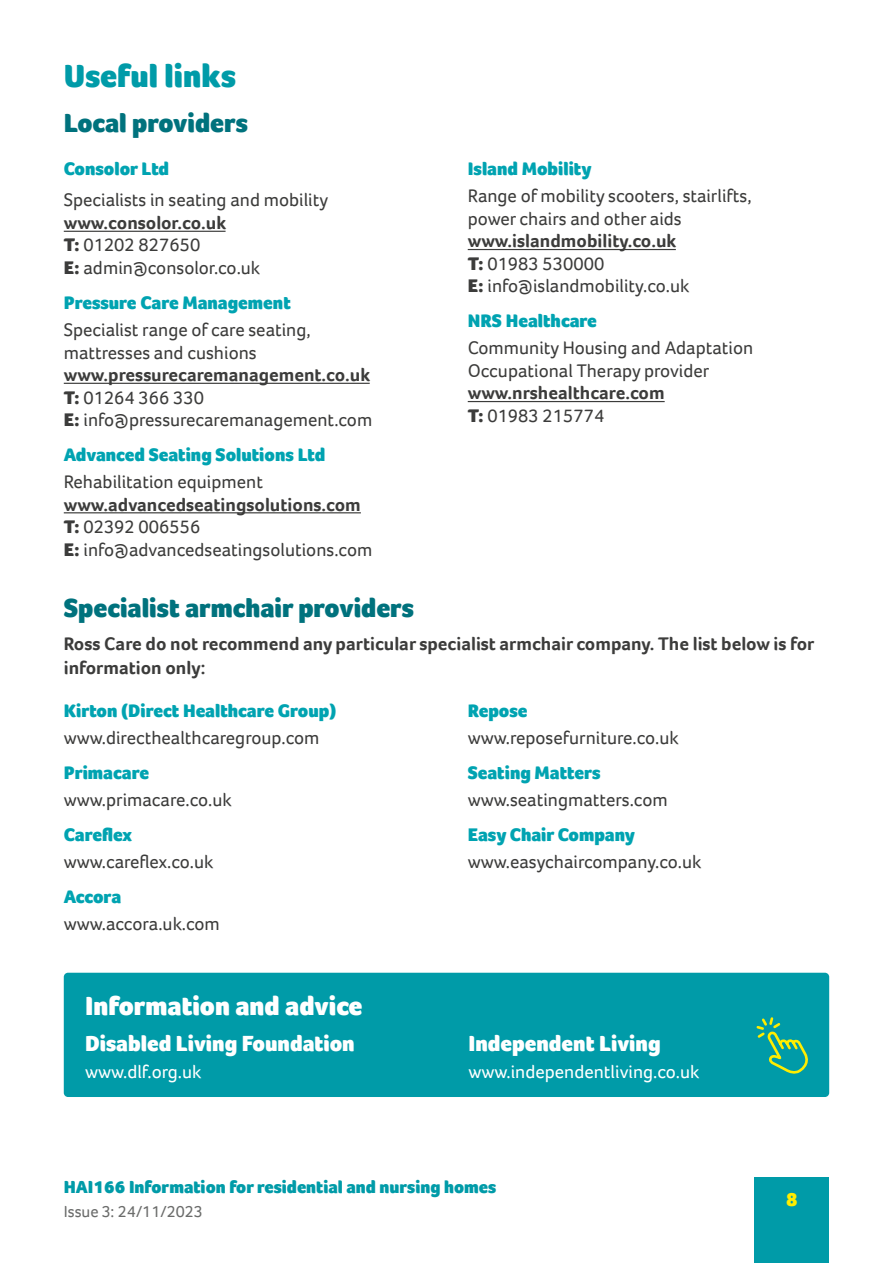
<style>
.page{position:relative;width:893px;height:1263px;background:#fff}
.page>*{position:absolute;margin:0;border:0;box-sizing:border-box;transform-origin:0 0}
.t1{font:900 33px "Foco";color:#009ba8}
.t2{font:900 27px "Foco";color:#00727d}
.t3{font:900 27px "Foco";color:#fff}
.t4{font:900 22.5px "Foco";color:#fff}
.t5{font:900 19.5px "Foco";color:#ffed00}
.t6{font:18.75px/22.5px "Foco";color:#3c3c3b}
.t7{font:900 18.75px "Foco";color:#00a3b1}
.t8{font:700 18.75px/22.5px "Foco";color:#3c3c3b}
.t9{font:18.75px "Foco";color:#fff}
.t10{font:900 18px "Foco";color:#009ba8}
.t11{font:16.5px "Foco";color:#6b6c6b}
.s1{font-weight:700}
.s2{font-weight:900}
.s3{font-weight:400}
</style>
<div class="page">
<div style="left:755px;top:1177px;width:74px;height:86px;background:#009ba8"></div>
<hr style="left:64px;top:231px;width:162px;height:1px;background:#3c3c3b">
<hr style="left:64px;top:383px;width:306px;height:1px;background:#3c3c3b">
<hr style="left:64px;top:512px;width:297px;height:1px;background:#3c3c3b">
<hr style="left:468px;top:249px;width:208px;height:1px;background:#3c3c3b">
<hr style="left:468px;top:401px;width:197px;height:1px;background:#3c3c3b">
<div style="left:64px;top:973px;width:765px;height:124px;background:#009ba8;border-radius:4px"></div>
<svg style="left:756px;top:1017px;width:52px;height:57px"></svg>
<h1 class="t1" style="left:64px;top:54px;width:174px">Useful links</h1>
<h2 class="t2" style="left:64px;top:105px;width:186px">Local providers</h2>
<p class="t7" style="left:64px;top:157px;width:107px">Consolor Ltd</p>
<p class="t6" style="left:64px;top:189px;width:266px">Specialists in seating and mobility</p>
<p class="t6" style="left:64px;top:211px;width:198px"><span class="s1">www.consolor.co.uk<br></span><span class="s2">T:</span> 01202 827650<br><span class="s2">E:</span> admin@consolor.co.uk</p>
<p class="t7" style="left:64px;top:290px;width:228px">Pressure Care Management</p>
<p class="t6" style="left:64px;top:318px;width:248px">Specialist range of care seating, mattresses and cushions</p>
<p class="t6" style="left:64px;top:363px;width:310px"><span class="s1">www.pressurecaremanagement.co.uk<br></span><span class="s2">T:</span> 01264 366 330<br><span class="s2">E:</span> info@pressurecaremanagement.com</p>
<p class="t7" style="left:64px;top:442px;width:263px">Advanced Seating Solutions Ltd</p>
<p class="t6" style="left:64px;top:470px;width:201px">Rehabilitation equipment</p>
<p class="t6" style="left:64px;top:493px;width:310px"><span class="s1">www.advancedseatingsolutions.com<br></span><span class="s2">T:</span> 02392 006556<br><span class="s2">E:</span> info@advancedseatingsolutions.com</p>
<p class="t7" style="left:468px;top:157px;width:125px">Island Mobility</p>
<p class="t6" style="left:468px;top:184px;width:285px">Range of mobility scooters, stairlifts, power chairs and other aids</p>
<p class="t6" style="left:468px;top:229px;width:223px"><span class="s1">www.islandmobility.co.uk<br></span><span class="s2">T:</span> 01983 530000<br><span class="s2">E:</span> info@islandmobility.co.uk</p>
<p class="t7" style="left:468px;top:309px;width:131px">NRS Healthcare</p>
<p class="t6" style="left:468px;top:336px;width:287px">Community Housing and Adaptation<br>Occupational Therapy provider</p>
<p class="t8" style="left:468px;top:381px;width:198px">www.nrshealthcare.com<br><span class="s2">T:</span> <span class="s3">01983 215774</span></p>
<h2 class="t2" style="left:64px;top:590px;width:352px">Specialist armchair providers</h2>
<p class="t8" style="left:64px;top:631px;width:752px;line-height:24px">Ross Care do not recommend any particular specialist armchair company. The list below is for information only:</p>
<p class="t7" style="left:64px;top:698px;width:274px">Kirton (Direct Healthcare Group)</p>
<p class="t6" style="left:64px;top:726px;width:257px">www.directhealthcaregroup.com</p>
<p class="t7" style="left:64px;top:760px;width:87px">Primacare</p>
<p class="t6" style="left:64px;top:788px;width:169px">www.primacare.co.uk</p>
<p class="t7" style="left:64px;top:822px;width:70px">Careflex</p>
<p class="t6" style="left:64px;top:850px;width:151px">www.careflex.co.uk</p>
<p class="t7" style="left:64px;top:884px;width:59px">Accora</p>
<p class="t6" style="left:64px;top:912px;width:158px">www.accora.uk.com</p>
<p class="t7" style="left:468px;top:698px;width:61px">Repose</p>
<p class="t6" style="left:468px;top:726px;width:212px">www.reposefurniture.co.uk</p>
<p class="t7" style="left:468px;top:760px;width:134px">Seating Matters</p>
<p class="t6" style="left:468px;top:788px;width:201px">www.seatingmatters.com</p>
<p class="t7" style="left:468px;top:822px;width:169px">Easy Chair Company</p>
<p class="t6" style="left:468px;top:850px;width:235px">www.easychaircompany.co.uk</p>
<h2 class="t3" style="left:85px;top:988px;width:279px">Information and advice</h2>
<p class="t4" style="left:85px;top:1028px;width:271px">Disabled Living Foundation</p>
<p class="t9" style="left:85px;top:1059px;width:118px">www.dlf.org.uk</p>
<p class="t4" style="left:468px;top:1028px;width:194px">Independent Living</p>
<p class="t9" style="left:468px;top:1059px;width:233px">www.independentliving.co.uk</p>
<p class="t10" style="left:64px;top:1175px;width:434px">HAI166 Information for residential and nursing homes</p>
<p class="t11" style="left:64px;top:1201px;width:141px">Issue 3: 24/11/2023</p>
<p class="t5" style="left:786px;top:1186px;width:13px">8</p>
</div>
